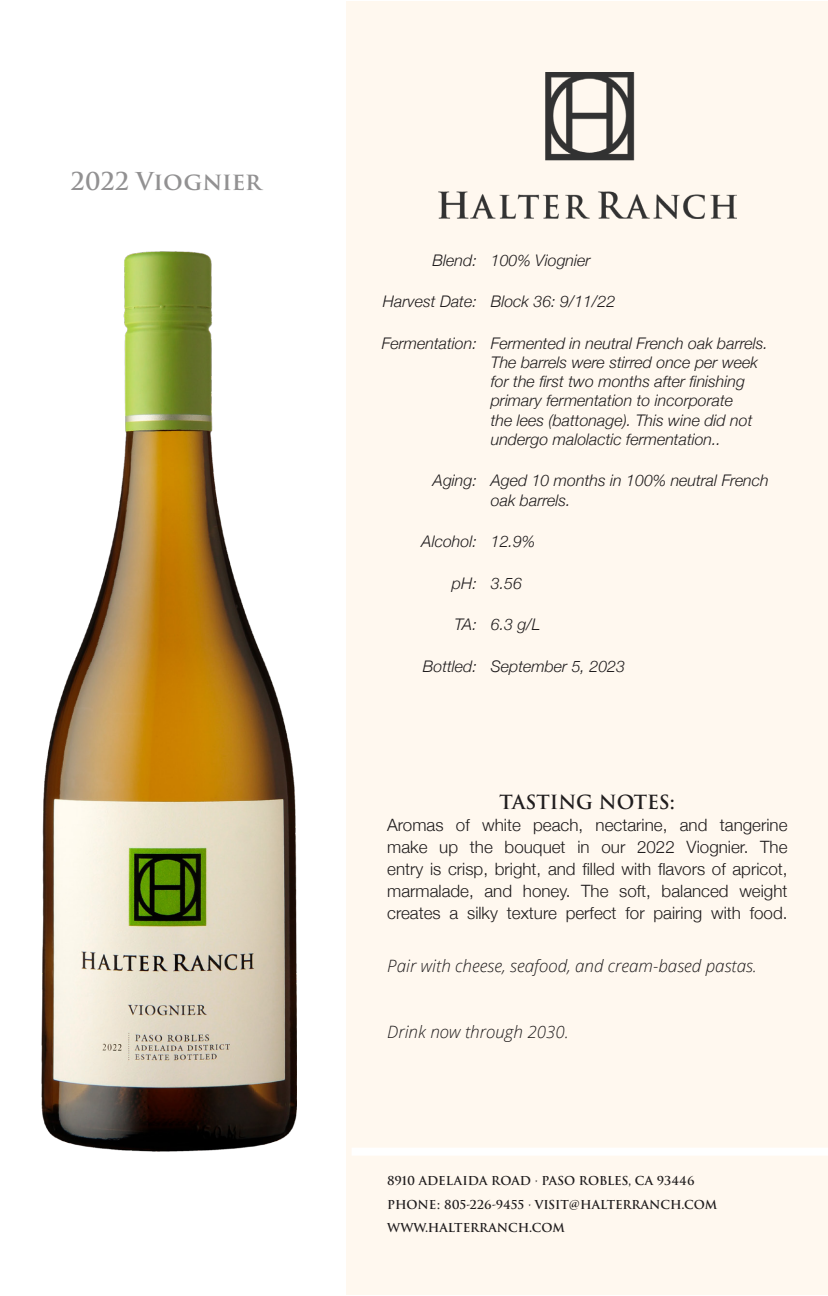
<style>
.page{position:relative;width:828px;height:1296px;background:#fff}
.page>*{position:absolute;margin:0;border:0;box-sizing:border-box;transform-origin:0 0}
.subheader{font:600 24px "Trajan Pro 3";color:#929192}
.subheader-2{font:600 19px "Trajan Pro 3";color:#201d1e}
.body{font:300 17px/22px "Helvetica Neue";color:#201d1e;text-align:justify}
.Descriptions{font:italic 300 17px "Open Sans";color:#201d1e}
.Descriptions-2{font:italic 300 16px/19.2px "Helvetica Neue";color:#201d1e}
.footer_info{font:600 12px "Trajan Pro 3";color:#201d1e}
</style>
<div class="page">
<div style="left:347px;top:1px;width:481px;height:1294px;background:#fff8ef"></div>
<img style="left:41px;top:251px;width:256px;height:901px">
<div style="left:352px;top:1148px;width:476px;height:8px;background:#fff"></div>
<img style="left:438px;top:72px;width:299px;height:147px">
<p class="subheader" style="left:71px;top:164px;width:192px">2022 Viognier</p>
<p class="Descriptions-2" style="left:433px;top:249px;width:159px">Blend: 100% Viognier</p>
<p class="Descriptions-2" style="left:383px;top:291px;width:234px">Harvest Date: Block 36: 9/11/22</p>
<p class="Descriptions-2" style="left:491px;top:332px;width:279px;text-indent:-109px">Fermentation: Fermented in neutral French oak barrels.<br>The barrels were stirred once per week for the first two months after finishing primary fermentation to incorporate<br>the lees (battonage). This wine did not undergo malolactic fermentation..</p>
<p class="Descriptions-2" style="left:491px;top:470px;width:280px;text-indent:-58px">Aging: Aged 10 months in 100% neutral French oak barrels.</p>
<p class="Descriptions-2" style="left:422px;top:531px;width:115px">Alcohol: 12.9%</p>
<p class="Descriptions-2" style="left:452px;top:572px;width:72px">pH: 3.56</p>
<p class="Descriptions-2" style="left:454px;top:614px;width:87px">TA: 6.3 g/L</p>
<p class="Descriptions-2" style="left:423px;top:655px;width:204px">Bottled: September 5, 2023</p>
<p class="subheader-2" style="left:500px;top:788px;width:177px">TASTING NOTES:</p>
<p class="body" style="left:387px;top:813px;width:402px">Aromas of white peach, nectarine, and tangerine make up the bouquet in our 2022 Viognier. The entry is crisp, bright, and filled with flavors of apricot, marmalade, and honey. The soft, balanced weight creates a silky texture perfect for pairing with food.</p>
<p class="Descriptions" style="left:387px;top:954px;width:371px">Pair with cheese, seafood, and cream-based pastas.</p>
<p class="Descriptions" style="left:387px;top:1021px;width:183px">Drink now through 2030.</p>
<p class="footer_info" style="left:387px;top:1172px;width:309px">8910 ADELAIDA ROAD · PASO ROBLES, CA 93446</p>
<p class="footer_info" style="left:387px;top:1195px;width:332px">PHONE: 805-226-9455 · VISIT@HALTERRANCH.COM</p>
<p class="footer_info" style="left:387px;top:1219px;width:179px">WWW.HALTERRANCH.COM</p>
</div>
